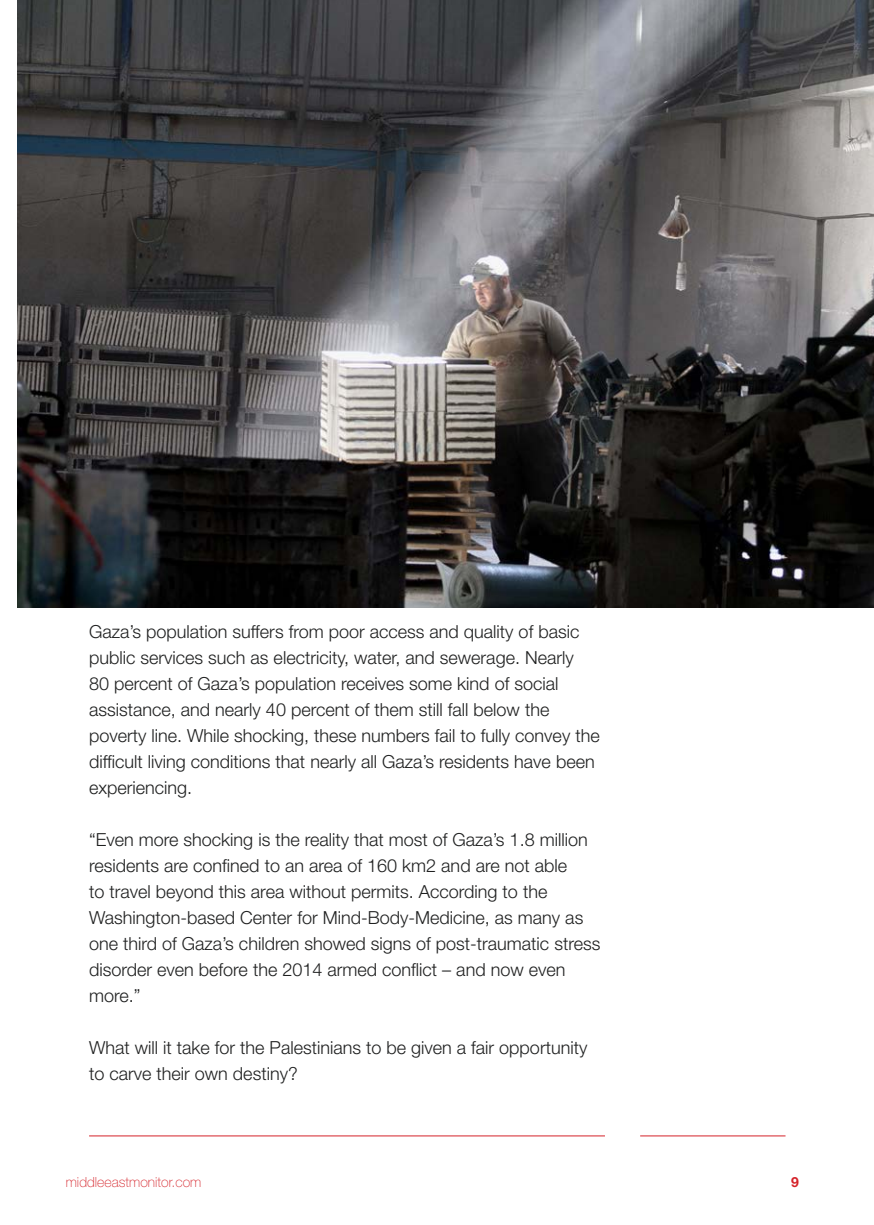
<style>
.page{position:relative;width:874px;height:1225px;background:#fff}
.page>*{position:absolute;margin:0;border:0;box-sizing:border-box;transform-origin:0 0}
.t1{font:300 18px/26px "Helvetica Neue LT Std";color:#1f2020}
.t2{font:100 14px "Helvetica Neue LT Std";color:#d52229}
.t3{font:700 14px "Helvetica Neue LT Std";color:#d52229}
</style>
<div class="page">
<hr style="left:89px;top:1135px;width:515px;height:1px;background:#d52229">
<hr style="left:639px;top:1135px;width:146px;height:1px;background:#d52229">
<img style="left:17px;top:0;width:856px;height:607px">
<p class="t1" style="left:89px;top:618px;width:512px">Gaza’s population suffers from poor access and quality of basic public services such as electricity, water, and sewerage. Nearly<br>80 percent of Gaza’s population receives some kind of social assistance, and nearly 40 percent of them still fall below the poverty line. While shocking, these numbers fail to fully convey the difficult living conditions that nearly all Gaza’s residents have been experiencing.</p>
<p class="t1" style="left:89px;top:825px;width:512px">“Even more shocking is the reality that most of Gaza’s 1.8 million residents are confined to an area of 160 km2 and are not able<br>to travel beyond this area without permits. According to the Washington-based Center for Mind-Body-Medicine, as many as one third of Gaza’s children showed signs of post-traumatic stress disorder even before the 2014 armed conflict – and now even more.”</p>
<p class="t1" style="left:89px;top:1033px;width:499px">What will it take for the Palestinians to be given a fair opportunity to carve their own destiny?</p>
<p class="t2" style="left:66px;top:1173px;width:137px">middleeastmonitor.com</p>
<p class="t3" style="left:790px;top:1173px;width:9px">9</p>
</div>
